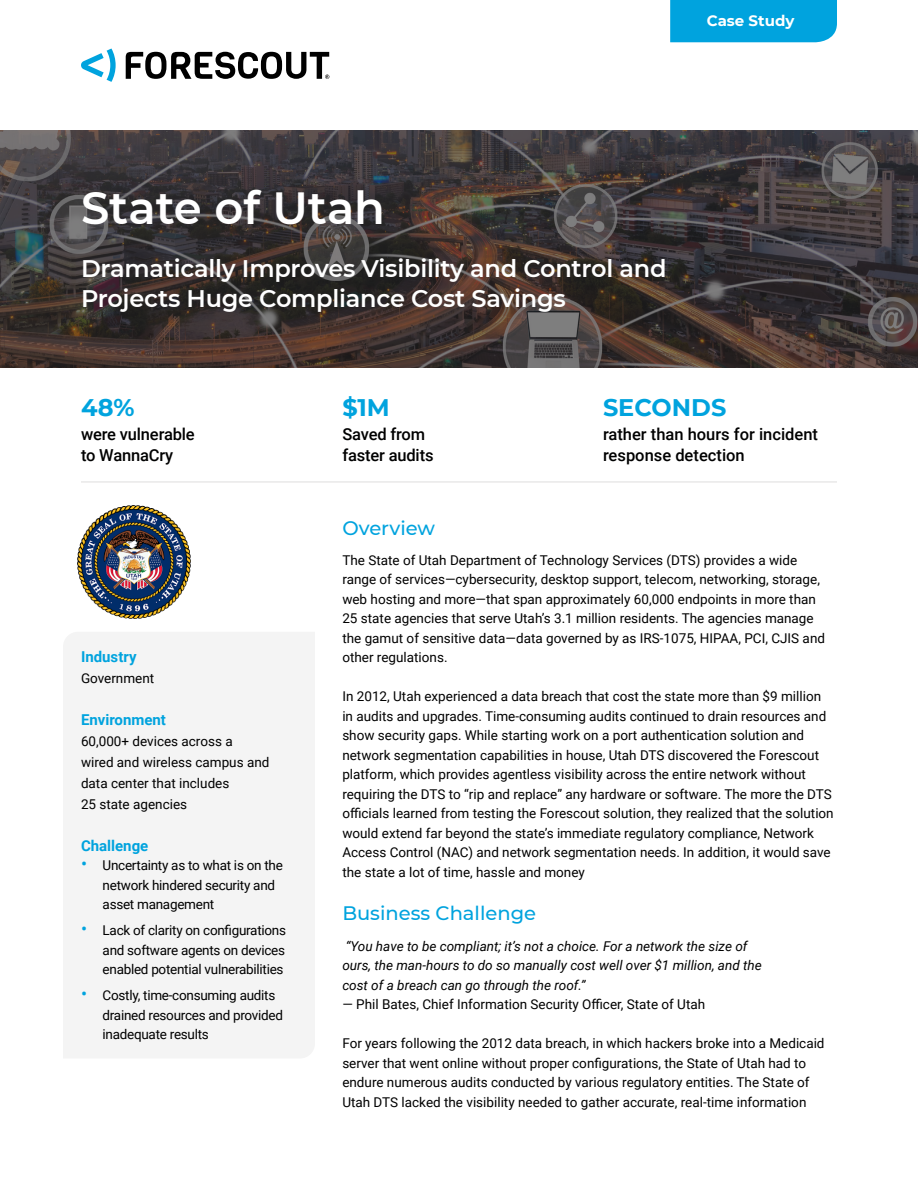
<style>
.page{position:relative;width:918px;height:1188px;background:#fff}
.page>*{position:absolute;margin:0;border:0;box-sizing:border-box;transform-origin:0 0}
.t1{font:600 45px "Montserrat";color:#fff}
.t2{font:600 24px/30px "Montserrat";letter-spacing:-.01em;color:#fff}
.t3{font:700 24px "Montserrat";color:#00a3de}
.t4{font:500 19.5px "Montserrat";color:#00a3de}
.t5{font:500 16.5px/21px "Roboto";letter-spacing:-.01em;color:#000101}
.t6{font:700 15px "Roboto";color:#00a3de}
.t7{font:700 15px "Montserrat";color:#fff}
.t8{font:13.5px/19.5px "Roboto";color:#000}
.t9{font:italic 13.5px/19.5px "Roboto";color:#000}
.t10{font:13.5px/19.5px "Roboto";letter-spacing:-.02em;color:#000}
.s1{font-size:18px;color:#00a3de}
</style>
<div class="page">
<svg style="left:0;top:130px;width:918px;height:238px;background:#413938"></svg>
<svg style="left:81px;top:49px;width:35px;height:33px"></svg>
<svg style="left:126px;top:52px;width:203px;height:27px"></svg>
<div style="left:670px;top:0;width:167px;height:42px;background:#00a3de"></div>
<hr style="left:81px;top:481px;width:756px;height:2px;background:#e2e1e1">
<div style="left:63px;top:632px;width:252px;height:426px;background:#f4f4f4"></div>
<img style="left:78px;top:505px;width:112px;height:114px">
<p class="t7" style="left:707px;top:10px;width:89px">Case Study</p>
<h1 class="t1" style="left:81px;top:176px;width:306px">State of Utah</h1>
<h2 class="t2" style="left:81px;top:253px;width:587px">Dramatically Improves Visibility and Control and<br>Projects Huge Compliance Cost Savings</h2>
<h2 class="t3" style="left:81px;top:390px;width:55px">48%</h2>
<p class="t5" style="left:81px;top:423px;width:115px">were vulnerable to WannaCry</p>
<p class="t6" style="left:81px;top:646px;width:57px">Industry</p>
<p class="t8" style="left:81px;top:668px;width:75px">Government</p>
<p class="t6" style="left:81px;top:709px;width:87px">Environment</p>
<p class="t8" style="left:81px;top:730px;width:190px;line-height:21px">60,000+ devices across a<br>wired and wireless campus and data center that includes<br>25 state agencies</p>
<p class="t6" style="left:81px;top:835px;width:69px">Challenge</p>
<p class="t10" style="left:103px;top:855px;width:182px;text-indent:-22px"><span class="s1">•</span> Uncertainty as to what is on the network hindered security and asset management</p>
<p class="t8" style="left:103px;top:920px;width:185px;text-align:justify;text-indent:-22px"><span class="s1">•</span> Lack of clarity on configurations and software agents on devices enabled potential vulnerabilities</p>
<p class="t10" style="left:103px;top:985px;width:182px;text-indent:-22px"><span class="s1">•</span> Costly, time-consuming audits drained resources and provided inadequate results</p>
<h2 class="t3" style="left:342px;top:390px;width:49px">$1M</h2>
<p class="t5" style="left:342px;top:423px;width:93px">Saved from faster audits</p>
<h2 class="t3" style="left:603px;top:390px;width:125px">SECONDS</h2>
<p class="t5" style="left:603px;top:423px;width:217px">rather than hours for incident response detection</p>
<h3 class="t4" style="left:342px;top:514px;width:94px">Overview</h3>
<p class="t8" style="left:342px;top:550px;width:484px">The State of Utah Department of Technology Services (DTS) provides a wide range of services—cybersecurity, desktop support, telecom, networking, storage, web hosting and more—that span approximately 60,000 endpoints in more than 25 state agencies that serve Utah’s 3.1 million residents. The agencies manage the gamut of sensitive data—data governed by as IRS-1075, HIPAA, PCI, CJIS and other regulations.</p>
<p class="t8" style="left:342px;top:686px;width:493px">In 2012, Utah experienced a data breach that cost the state more than $9 million in audits and upgrades. Time-consuming audits continued to drain resources and show security gaps. While starting work on a port authentication solution and network segmentation capabilities in house, Utah DTS discovered the Forescout platform, which provides agentless visibility across the entire network without requiring the DTS to “rip and replace” any hardware or software. The more the DTS officials learned from testing the Forescout solution, they realized that the solution would extend far beyond the state’s immediate regulatory compliance, Network Access Control (NAC) and network segmentation needs. In addition, it would save the state a lot of time, hassle and money</p>
<h3 class="t4" style="left:342px;top:900px;width:195px">Business Challenge</h3>
<p class="t9" style="left:342px;top:936px;width:421px">“You have to be compliant; it’s not a choice. For a network the size of ours, the man-hours to do so manually cost well over $1 million, and the cost of a breach can go through the roof.”</p>
<p class="t8" style="left:342px;top:994px;width:364px">— Phil Bates, Chief Information Security Officer, State of Utah</p>
<p class="t8" style="left:342px;top:1033px;width:484px">For years following the 2012 data breach, in which hackers broke into a Medicaid server that went online without proper configurations, the State of Utah had to endure numerous audits conducted by various regulatory entities. The State of Utah DTS lacked the visibility needed to gather accurate, real-time information</p>
</div>
